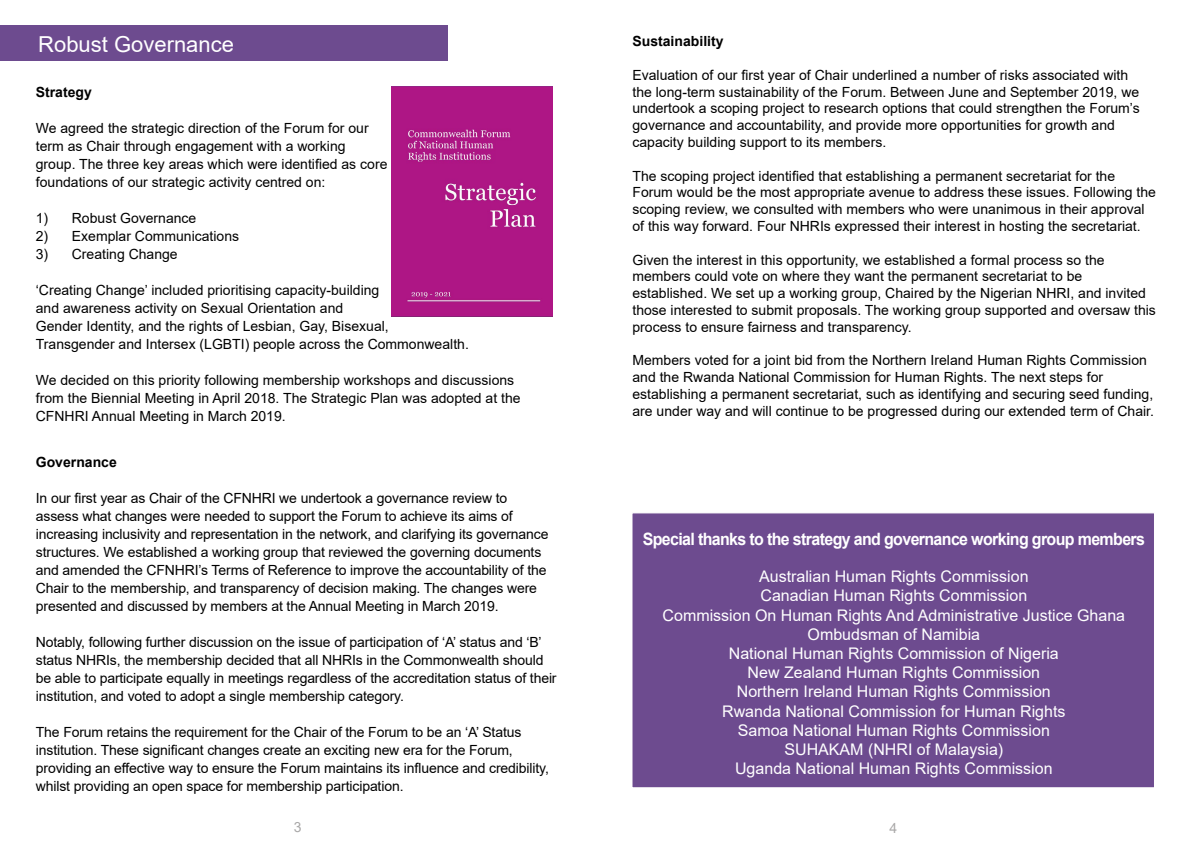
<style>
.page{position:relative;width:1191px;height:842px;background:#fff}
.page>*{position:absolute;margin:0;border:0;box-sizing:border-box;transform-origin:0 0}
.t1{font:22px "Arial";color:#fff}
.t2{font:700 17px "Arial";letter-spacing:-.04em;color:#fff;scale:.94 1}
.t3{font:16px "Arial";color:#fff}
.t4{font:14px/18px "Arial";color:#000}
.t5{font:700 14px "Arial";color:#000}
.t6{font:14px "Arial";color:#a9a8a8}
</style>
<div class="page">
<div style="left:0;top:26px;width:447px;height:35px;background:#6d4b8f"></div>
<img style="left:392px;top:86px;width:160px;height:230px">
<div style="left:631px;top:512px;width:524px;height:276px;background:#6d4b8f;border:1px solid #fff"></div>
<p class="t1" style="left:38px;top:29px;width:197px">Robust Governance</p>
<p class="t5" style="left:36px;top:82px;width:58px">Strategy</p>
<p class="t4" style="left:36px;top:119px;width:353px">We agreed the strategic direction of the Forum for our term as Chair through engagement with a working group. The three key areas which were identified as core foundations of our strategic activity centred on:</p>
<p class="t4" style="left:36px;top:209px;width:162px">1) Robust Governance</p>
<p class="t4" style="left:36px;top:227px;width:205px">2) Exemplar Communications</p>
<p class="t4" style="left:36px;top:245px;width:143px">3) Creating Change</p>
<p class="t4" style="left:36px;top:281px;width:434px">‘Creating Change’ included prioritising capacity-building<br>and awareness activity on Sexual Orientation and<br>Gender Identity, and the rights of Lesbian, Gay, Bisexual, Transgender and Intersex (LGBTI) people across the Commonwealth.</p>
<p class="t4" style="left:36px;top:371px;width:486px">We decided on this priority following membership workshops and discussions from the Biennial Meeting in April 2018. The Strategic Plan was adopted at the<br>CFNHRI Annual Meeting in March 2019.</p>
<p class="t5" style="left:36px;top:452px;width:82px">Governance</p>
<p class="t4" style="left:36px;top:489px;width:514px">In our first year as Chair of the CFNHRI we undertook a governance review to assess what changes were needed to support the Forum to achieve its aims of increasing inclusivity and representation in the network, and clarifying its governance structures. We established a working group that reviewed the governing documents and amended the CFNHRI’s Terms of Reference to improve the accountability of the Chair to the membership, and transparency of decision making. The changes were presented and discussed by members at the Annual Meeting in March 2019.</p>
<p class="t4" style="left:36px;top:633px;width:522px">Notably, following further discussion on the issue of participation of ‘A’ status and ‘B’ status NHRIs, the membership decided that all NHRIs in the Commonwealth should be able to participate equally in meetings regardless of the accreditation status of their institution, and voted to adopt a single membership category.</p>
<p class="t4" style="left:36px;top:723px;width:514px">The Forum retains the requirement for the Chair of the Forum to be an ‘A’ Status institution. These significant changes create an exciting new era for the Forum, providing an effective way to ensure the Forum maintains its influence and credibility, whilst providing an open space for membership participation.</p>
<p class="t5" style="left:632px;top:31px;width:93px">Sustainability</p>
<p class="t4" style="left:632px;top:66px;width:509px;line-height:16.8px">Evaluation of our first year of Chair underlined a number of risks associated with the long-term sustainability of the Forum. Between June and September 2019, we undertook a scoping project to research options that could strengthen the Forum’s governance and accountability, and provide more opportunities for growth and capacity building support to its members.</p>
<p class="t4" style="left:632px;top:167px;width:525px;line-height:16.8px">The scoping project identified that establishing a permanent secretariat for the Forum would be the most appropriate avenue to address these issues. Following the scoping review, we consulted with members who were unanimous in their approval of this way forward. Four NHRIs expressed their interest in hosting the secretariat.</p>
<p class="t4" style="left:632px;top:251px;width:525px;line-height:16.8px">Given the interest in this opportunity, we established a formal process so the members could vote on where they want the permanent secretariat to be established. We set up a working group, Chaired by the Nigerian NHRI, and invited those interested to submit proposals. The working group supported and oversaw this process to ensure fairness and transparency.</p>
<p class="t4" style="left:632px;top:352px;width:523px;line-height:16.8px">Members voted for a joint bid from the Northern Ireland Human Rights Commission and the Rwanda National Commission for Human Rights. The next steps for establishing a permanent secretariat, such as identifying and securing seed funding, are under way and will continue to be progressed during our extended term of Chair.</p>
<p class="t2" style="left:642px;top:527px;width:536px">Special thanks to the strategy and governance working group members</p>
<p class="t3" style="left:759px;top:565px;width:271px">Australian Human Rights Commission</p>
<p class="t3" style="left:760px;top:585px;width:268px">Canadian Human Rights Commission</p>
<p class="t3" style="left:662px;top:604px;width:464px">Commission On Human Rights And Administrative Justice Ghana</p>
<p class="t3" style="left:807px;top:623px;width:174px">Ombudsman of Namibia</p>
<p class="t3" style="left:729px;top:642px;width:331px">National Human Rights Commission of Nigeria</p>
<p class="t3" style="left:747px;top:661px;width:294px">New Zealand Human Rights Commission</p>
<p class="t3" style="left:737px;top:681px;width:315px">Northern Ireland Human Rights Commission</p>
<p class="t3" style="left:722px;top:700px;width:345px">Rwanda National Commission for Human Rights</p>
<p class="t3" style="left:737px;top:719px;width:314px">Samoa National Human Rights Commission</p>
<p class="t3" style="left:784px;top:738px;width:220px">SUHAKAM (NHRI of Malaysia)</p>
<p class="t3" style="left:735px;top:757px;width:319px">Uganda National Human Rights Commission</p>
<p class="t6" style="left:294px;top:817px;width:9px">3</p>
<p class="t6" style="left:889px;top:818px;width:9px">4</p>
</div>
